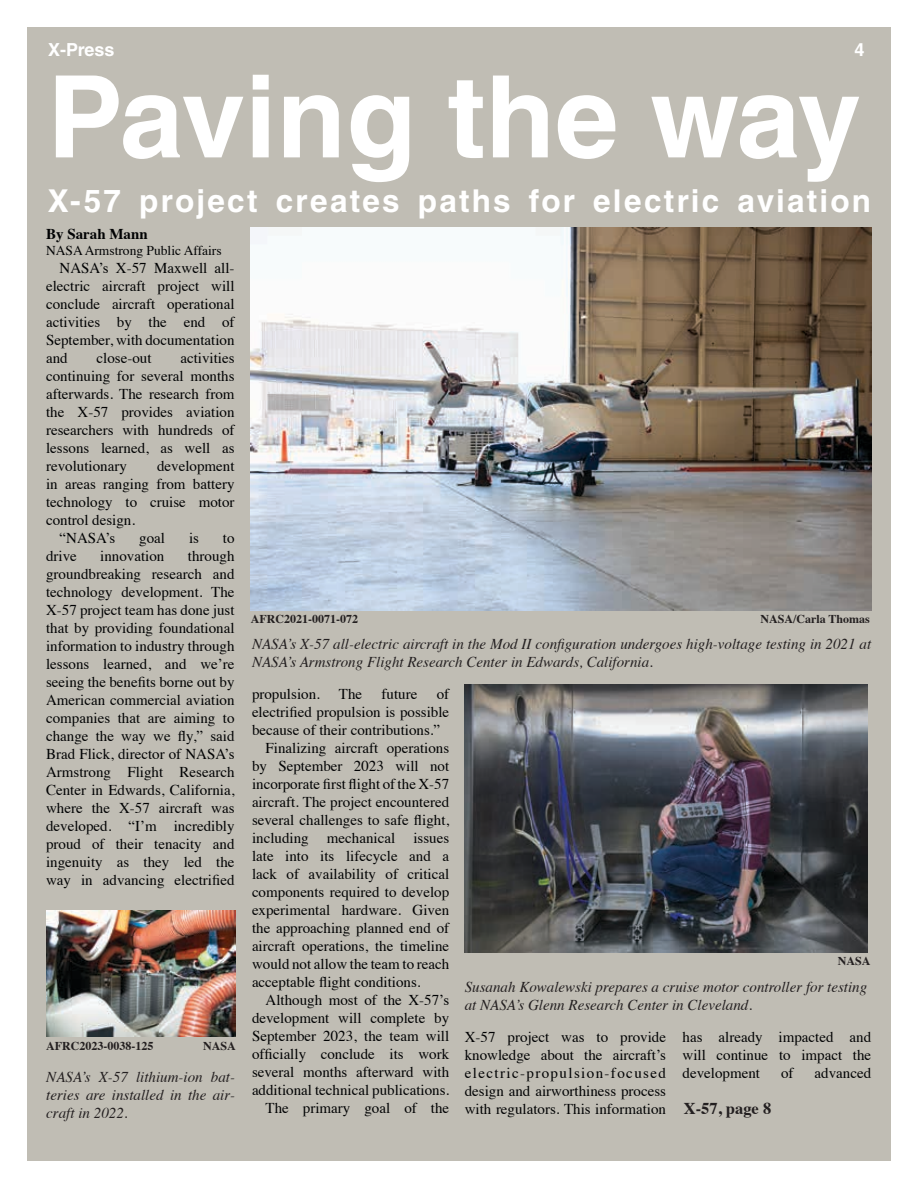
<style>
.page{position:relative;width:918px;height:1188px;background:#fff}
.page>*{position:absolute;margin:0;border:0;box-sizing:border-box;transform-origin:0 0}
.t1{font:700 114px "Helvetica LT Std";color:#fff}
.t2{font:700 31.5px "Helvetica LT Std";letter-spacing:.07em;color:#fff}
.t3{font:700 18px "Helvetica LT Std";letter-spacing:-.01em;color:#fff}
.t4{font:700 16.5px "Times";color:#231f20}
.t5{font:15px/18px "Times";color:#010203;text-align:justify}
.t6{font:italic 15px/18px "Times";color:#231f20}
.t7{font:700 15px "Times";color:#010203}
.t8{font:13.5px "Times";color:#010203}
.t9{font:700 12px "Times";color:#231f20}
</style>
<div class="page">
<div style="left:27px;top:27px;width:864px;height:1134px;background:#c0bdb4"></div>
<img style="left:251px;top:228px;width:620px;height:382px">
<img style="left:465px;top:684px;width:402px;height:269px">
<img style="left:46px;top:911px;width:189px;height:126px">
<p class="t3" style="left:48px;top:39px;width:68px">X-Press</p>
<p class="t3" style="left:855px;top:39px;width:12px">4</p>
<p class="t1" style="left:47px;top:48px;width:815px">Paving the way</p>
<p class="t2" style="left:48px;top:182px;width:825px">X-57 project creates paths for electric aviation</p>
<p class="t7" style="left:46px;top:219px;width:103px">By Sarah Mann</p>
<p class="t8" style="left:46px;top:238px;width:177px">NASA Armstrong Public Affairs</p>
<p class="t5" style="left:46px;top:258px;width:190px;text-indent:14px">NASA’s X-57 Maxwell all&shy;electric aircraft project will conclude aircraft operational activities by the end of September, with documentation and</p>
<p class="t5" style="left:97px;top:348px;width:56px">close-out</p>
<p class="t5" style="left:46px;top:348px;width:190px;text-indent:134px">activities continuing for several months afterwards. The research from the X-57 provides aviation researchers with hundreds of lessons learned, as well as revolutionary</p>
<p class="t5" style="left:46px;top:456px;width:190px;text-indent:111px">development in areas ranging from battery technology to cruise motor control design.</p>
<p class="t5" style="left:60px;top:528px;width:57px">“NASA’s</p>
<p class="t5" style="left:139px;top:528px;width:27px">goal</p>
<p class="t5" style="left:189px;top:528px;width:12px">is</p>
<p class="t5" style="left:223px;top:528px;width:13px">to</p>
<p class="t5" style="left:46px;top:546px;width:32px">drive</p>
<p class="t5" style="left:100px;top:546px;width:66px">innovation</p>
<p class="t5" style="left:46px;top:546px;width:190px;text-indent:142px">through groundbreaking research and technology development. The X-57 project team has done just that by providing foundational information to industry through lessons learned, and we’re seeing the benefits borne out by American commercial aviation companies that are aiming to change the way we fly,” said Brad Flick, director of NASA’s Armstrong Flight Research Center in Edwards, California, where the X-57 aircraft was developed. “I’m incredibly proud of their tenacity and ingenuity as they led the way in advancing electrified</p>
<p class="t9" style="left:251px;top:608px;width:109px">AFRC2021-0071-072</p>
<p class="t9" style="left:761px;top:608px;width:111px">NASA/Carla Thomas</p>
<p class="t6" style="left:252px;top:634px;width:621px">NASA’s X-57 all-electric aircraft in the Mod II configuration undergoes high-voltage testing in 2021 at<br>NASA’s Armstrong Flight Research Center in Edwards, California.</p>
<p class="t5" style="left:252px;top:683px;width:69px">propulsion.</p>
<p class="t5" style="left:339px;top:683px;width:25px">The</p>
<p class="t5" style="left:382px;top:683px;width:37px">future</p>
<p class="t5" style="left:252px;top:683px;width:199px;text-indent:185px">of electrified propulsion is possible because of their contributions.”</p>
<p class="t5" style="left:252px;top:737px;width:199px;text-indent:14px">Finalizing aircraft operations by September 2023 will not incorporate first flight of the X-57 aircraft. The project encountered several challenges to safe flight, including mechanical issues late into its lifecycle and a lack of availability of critical components required to develop experimental hardware. Given the approaching planned end of aircraft operations, the timeline would not allow the team to reach acceptable flight conditions.</p>
<p class="t5" style="left:252px;top:989px;width:199px;text-indent:14px">Although most of the X-57’s development will complete by September 2023, the team will officially conclude its work several months afterward with additional technical publications.</p>
<p class="t5" style="left:266px;top:1097px;width:185px">The primary goal of the</p>
<p class="t9" style="left:838px;top:949px;width:34px">NASA</p>
<p class="t6" style="left:465px;top:977px;width:404px">Susanah Kowalewski prepares a cruise motor controller for testing at NASA’s Glenn Research Center in Cleveland.</p>
<p class="t5" style="left:465px;top:1026px;width:203px">X-57 project was to provide knowledge about the aircraft’s electric-propulsion-focused design and airworthiness process with regulators. This information</p>
<p class="t5" style="left:683px;top:1026px;width:190px">has already impacted and will continue to impact the development</p>
<p class="t9" style="left:46px;top:1035px;width:109px">AFRC2023-0038-125</p>
<p class="t9" style="left:203px;top:1035px;width:34px">NASA</p>
<p class="t6" style="left:46px;top:1067px;width:190px;text-align:justify">NASA’s X-57 lithium-ion bat&shy;teries are installed in the air&shy;craft in 2022.</p>
<p class="t5" style="left:781px;top:1062px;width:14px">of</p>
<p class="t5" style="left:815px;top:1062px;width:58px">advanced</p>
<p class="t4" style="left:684px;top:1093px;width:89px">X-57, page 8</p>
</div>
